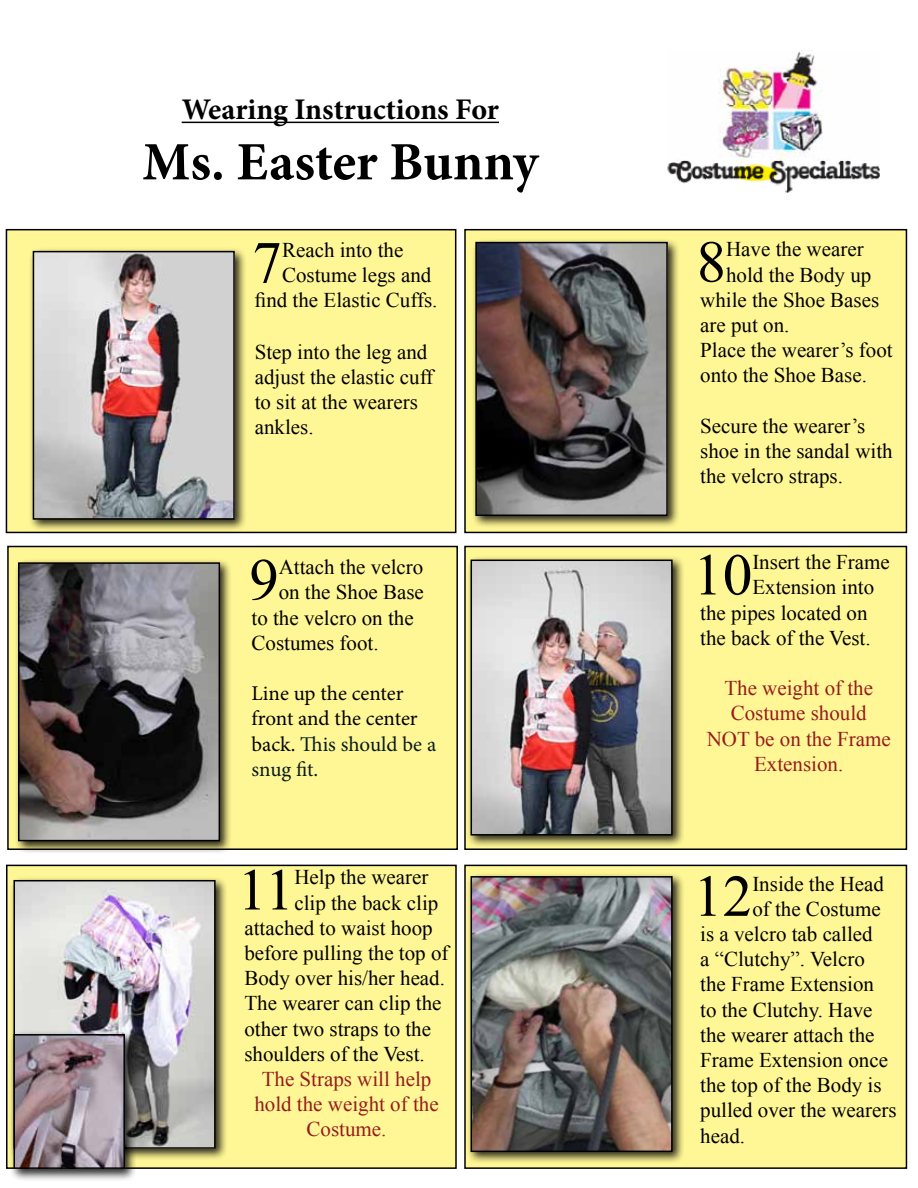
<style>
.page{position:relative;width:918px;height:1188px;background:#fff}
.page>*{position:absolute;margin:0;border:0;box-sizing:border-box;transform-origin:0 0}
.t1{font:59.1px "Times New Roman";color:#000}
.t2{font:700 54px "Minion Pro";color:#000}
.t3{font:700 30px "Minion Pro";letter-spacing:-.005em;color:#000}
.t4{font:21px/25.2px "Times New Roman";color:#000}
.t5{font:21px/25.2px "Times New Roman";color:#961b1e;text-align:center}
.t6{font:21px/25.2px "Minion Pro";letter-spacing:-.005em;color:#000}
.s1{color:#071b1d}
</style>
<div class="page">
<div style="left:6px;top:230px;width:450px;height:302px;background:#fff795"></div>
<div style="left:6px;top:229px;width:450px;height:304px;border:2px solid #000"></div>
<div style="left:465px;top:230px;width:441px;height:302px;background:#fff795"></div>
<div style="left:464px;top:229px;width:443px;height:304px;border:2px solid #000"></div>
<div style="left:471px;top:238px;width:209px;height:290px;background:#000;opacity:.84"></div>
<img style="left:478px;top:245px;width:187px;height:268px">
<div style="left:475px;top:242px;width:193px;height:274px;border:2px solid #000"></div>
<div style="left:7px;top:865px;width:449px;height:303px;background:#fff795"></div>
<div style="left:6px;top:865px;width:451px;height:304px;border:2px solid #000"></div>
<hr style="left:182px;top:122px;width:317px;height:1px;background:#000">
<div style="left:8px;top:546px;width:449px;height:303px;background:#fff795"></div>
<div style="left:7px;top:546px;width:451px;height:304px;border:2px solid #000"></div>
<div style="left:465px;top:546px;width:441px;height:303px;background:#fff795"></div>
<div style="left:464px;top:546px;width:443px;height:304px;border:2px solid #000"></div>
<img style="left:668px;top:50px;width:212px;height:143px">
<div style="left:465px;top:865px;width:441px;height:303px;background:#fff795"></div>
<div style="left:464px;top:865px;width:443px;height:304px;border:2px solid #000"></div>
<div style="left:9px;top:876px;width:219px;height:285px;background:#000;opacity:.84"></div>
<img style="left:17px;top:883px;width:196px;height:263px">
<div style="left:14px;top:880px;width:202px;height:269px;border:2px solid #000"></div>
<div style="left:467px;top:872px;width:218px;height:293px;background:#000;opacity:.84"></div>
<img style="left:474px;top:879px;width:196px;height:270px">
<div style="left:471px;top:876px;width:202px;height:276px;border:2px solid #000"></div>
<div style="left:14px;top:558px;width:219px;height:296px;background:#000;opacity:.84"></div>
<img style="left:21px;top:565px;width:196px;height:273px">
<div style="left:18px;top:562px;width:202px;height:279px;border:2px solid #000"></div>
<div style="left:29px;top:247px;width:218px;height:285px;background:#000;opacity:.84"></div>
<img style="left:36px;top:254px;width:196px;height:263px">
<div style="left:33px;top:251px;width:202px;height:269px;border:2px solid #000"></div>
<div style="left:467px;top:556px;width:218px;height:292px;background:#000;opacity:.84"></div>
<img style="left:474px;top:563px;width:196px;height:270px">
<div style="left:471px;top:560px;width:202px;height:276px;border:2px solid #000"></div>
<div style="left:9px;top:1030px;width:128px;height:151px;background:#000;opacity:.84"></div>
<img style="left:17px;top:1037px;width:105px;height:129px">
<div style="left:14px;top:1034px;width:111px;height:135px;border:2px solid #000"></div>
<h3 class="t3" style="left:182px;top:89px;width:319px">Wearing Instructions For</h3>
<h2 class="t2" style="left:142px;top:124px;width:397px">Ms. Easter Bunny</h2>
<h1 class="t1" style="left:253px;top:223px;width:31px">7</h1>
<p class="t4" style="left:282px;top:237px;width:123px">Reach into the</p>
<p class="t4" style="left:282px;top:262px;width:151px">Costume legs and</p>
<p class="t4" style="left:255px;top:287px;width:184px">find the Elastic Cuffs.</p>
<p class="t4" style="left:255px;top:339px;width:180px">Step into the leg and adjust the elastic cuff to sit at the wearers ankles.</p>
<h1 class="t1" style="left:249px;top:540px;width:31px">9</h1>
<p class="t4" style="left:279px;top:554px;width:146px">Attach the velcro</p>
<p class="t4" style="left:279px;top:579px;width:147px">on the Shoe Base</p>
<p class="t4" style="left:252px;top:605px;width:164px">to the velcro on the</p>
<p class="t4" style="left:252px;top:630px;width:129px">Costumes foot.</p>
<p class="t6" style="left:252px;top:681px;width:186px">Line up the center front and the center back. <span class="s1">This should be a snug fit.</span></p>
<h1 class="t1" style="left:238px;top:850px;width:58px">11</h1>
<p class="t4" style="left:294px;top:864px;width:136px">Help the wearer</p>
<p class="t4" style="left:294px;top:890px;width:146px">clip the back clip</p>
<p class="t4" style="left:244px;top:915px;width:190px">attached to waist hoop</p>
<p class="t4" style="left:244px;top:940px;width:206px">before pulling the top of</p>
<p class="t4" style="left:244px;top:965px;width:202px">Body over his/her head.</p>
<p class="t4" style="left:244px;top:990px;width:199px">The wearer can clip the</p>
<p class="t4" style="left:244px;top:1016px;width:188px">other two straps to the</p>
<p class="t4" style="left:244px;top:1041px;width:182px">shoulders of the Vest.</p>
<p class="t5" style="left:254px;top:1066px;width:186px">The Straps will help hold the weight of the<br>Costume.</p>
<h1 class="t1" style="left:697px;top:222px;width:31px">8</h1>
<p class="t4" style="left:726px;top:236px;width:139px">Have the wearer</p>
<p class="t4" style="left:726px;top:262px;width:147px">hold the Body up</p>
<p class="t4" style="left:700px;top:287px;width:181px">while the Shoe Bases</p>
<p class="t4" style="left:700px;top:312px;width:91px">are put on.</p>
<p class="t4" style="left:700px;top:337px;width:194px">Place the wearer’s foot</p>
<p class="t4" style="left:700px;top:362px;width:168px">onto the Shoe Base.</p>
<p class="t4" style="left:700px;top:413px;width:194px">Secure the wearer’s shoe in the sandal with the velcro straps.</p>
<h1 class="t1" style="left:693px;top:535px;width:61px">10</h1>
<p class="t4" style="left:752px;top:549px;width:139px">Insert the Frame</p>
<p class="t4" style="left:752px;top:575px;width:123px">Extension into</p>
<p class="t4" style="left:700px;top:600px;width:169px">the pipes located on</p>
<p class="t4" style="left:700px;top:625px;width:172px">the back of the Vest.</p>
<p class="t5" style="left:707px;top:675px;width:185px">The weight of the<br>Costume should<br>NOT be on the Frame<br>Extension.</p>
<h1 class="t1" style="left:693px;top:856px;width:61px">12</h1>
<p class="t4" style="left:752px;top:871px;width:133px">Inside the Head</p>
<p class="t4" style="left:752px;top:896px;width:130px">of the Costume</p>
<p class="t4" style="left:700px;top:921px;width:174px">is a velcro tab called</p>
<p class="t4" style="left:700px;top:946px;width:166px">a “Clutchy”. Velcro</p>
<p class="t4" style="left:700px;top:971px;width:175px">the Frame Extension</p>
<p class="t4" style="left:700px;top:997px;width:174px">to the Clutchy. Have</p>
<p class="t4" style="left:700px;top:1022px;width:176px">the wearer attach the</p>
<p class="t4" style="left:700px;top:1047px;width:189px">Frame Extension once</p>
<p class="t4" style="left:700px;top:1072px;width:183px">the top of the Body is</p>
<p class="t4" style="left:700px;top:1097px;width:198px">pulled over the wearers</p>
<p class="t4" style="left:700px;top:1123px;width:46px">head.</p>
</div>
